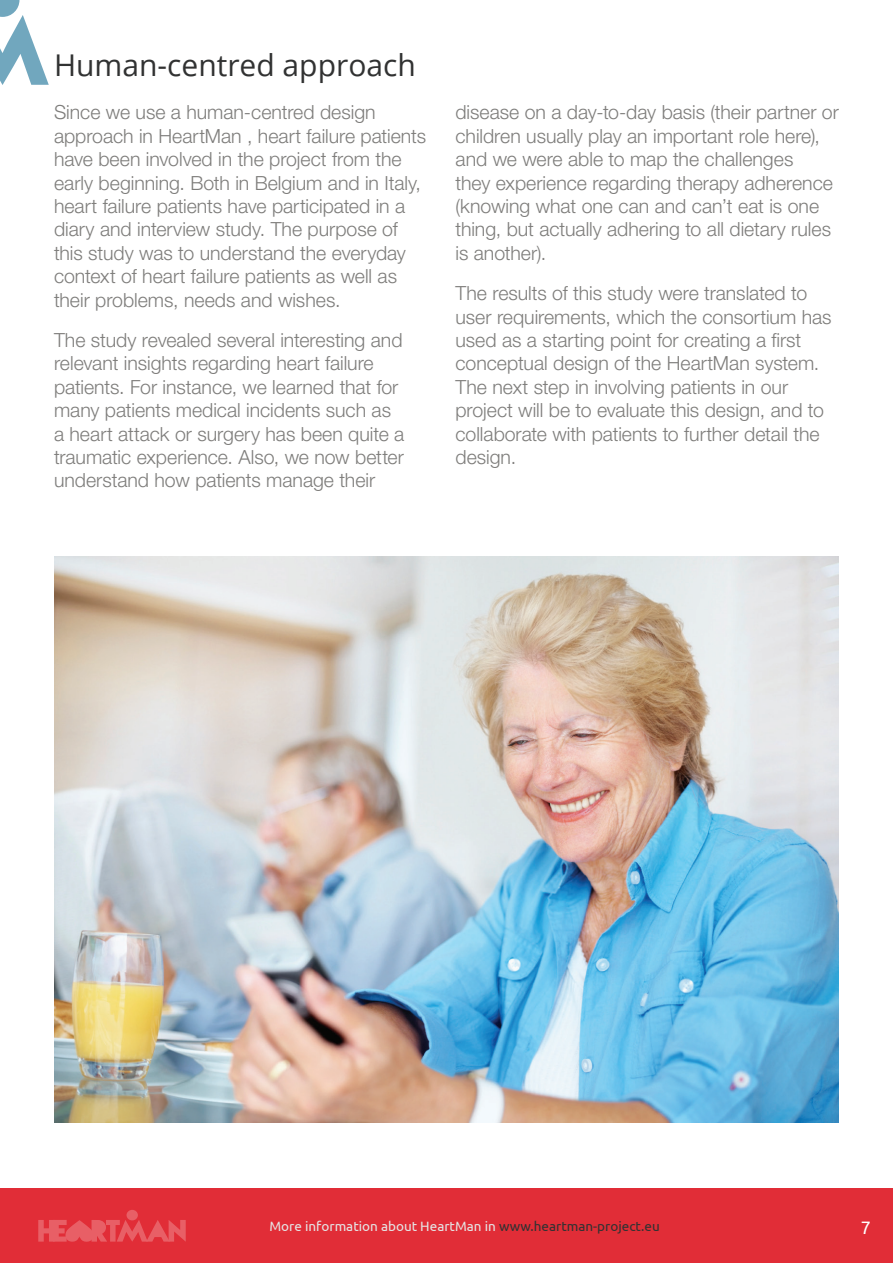
<style>
.page{position:relative;width:893px;height:1263px;background:#fff}
.page>*{position:absolute;margin:0;border:0;box-sizing:border-box;transform-origin:0 0}
.t1{font:30px "Open Sans";color:#313232}
.t2{font:300 19.5px/23.4px "Helvetica Neue LT Std";color:#7e7d7b}
.t3{font:18px "Ubuntu";color:#fff}
.t4{font:13.5px "Ubuntu";color:#e5e5e5}
.s1{color:#313232}
</style>
<div class="page">
<div style="left:0;top:1188px;width:893px;height:75px;background:#e12d37"></div>
<svg style="left:38px;top:1220px;width:148px;height:22px"></svg>
<div style="left:127px;top:1210px;width:11px;height:10px;background:#e85f66;border-radius:50%"></div>
<svg style="left:0;top:0;width:49px;height:85px"></svg>
<img style="left:54px;top:557px;width:785px;height:566px">
<h1 class="t1" style="left:54px;top:45px;width:363px">Human-centred approach</h1>
<p class="t2" style="left:54px;top:100px;width:374px">Since we use a human-centred design approach in HeartMan , heart failure patients have been involved in the project from the early beginning. Both in Belgium and in Italy, heart failure patients have participated in a diary and interview study. The purpose of this study was to understand the everyday context of heart failure patients as well as their problems, needs and wishes.</p>
<p class="t2" style="left:54px;top:328px;width:352px">The study revealed several interesting and relevant insights regarding heart failure patients. For instance, we learned that for many patients medical incidents such as a heart attack or surgery has been quite a traumatic experience. Also, we now better understand how patients manage their</p>
<p class="t2" style="left:455px;top:100px;width:385px">disease on a day-to-day basis (their partner or children usually play an important role here), and we were able to map the challenges<br>they experience regarding therapy adherence (knowing what one can and can’t eat is one thing, but actually adhering to all dietary rules is another).</p>
<p class="t2" style="left:455px;top:281px;width:378px">The results of this study were translated to user requirements, which the consortium has used as a starting point for creating a first conceptual design of the HeartMan system.<br>The next step in involving patients in our project will be to evaluate this design, and to collaborate with patients to further detail the design.</p>
<p class="t4" style="left:270px;top:1218px;width:392px">More information about HeartMan in <span class="s1">www.heartman-project.eu</span></p>
<p class="t3" style="left:861px;top:1217px;width:12px">7</p>
</div>
